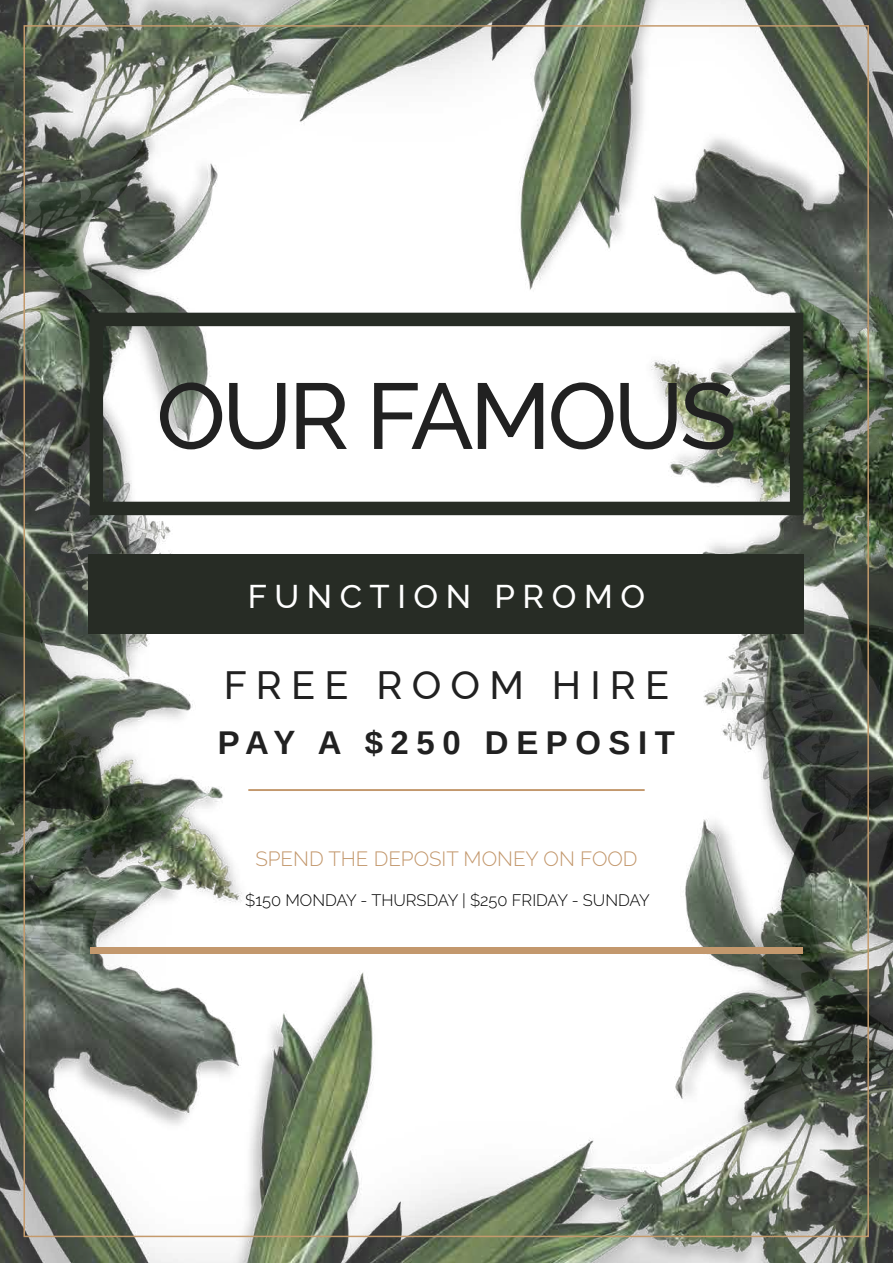
<style>
.page{position:relative;width:893px;height:1263px;background:#fff}
.page>*{position:absolute;margin:0;border:0;box-sizing:border-box;transform-origin:0 0}
.t1{font:500 93px "Raleway";letter-spacing:-.04em;color:#212121}
.t2{font:500 39.6px "Raleway";letter-spacing:.23em;color:#212121}
.t3{font:700 33px "Arimo";letter-spacing:.23em;color:#212121}
.t4{font:500 33px "Raleway";letter-spacing:.23em;color:#fff}
.t5{font:300 20.55px "Raleway";color:#c3986d}
.t6{font:300 16.5px "Raleway";color:#000}
</style>
<div class="page">
<img style="left:0;top:0;width:893px;height:98px">
<img style="left:0;top:98px;width:893px;height:1165px">
<div style="left:90px;top:313px;width:713px;height:202px;border:14px solid #272c25"></div>
<div style="left:89px;top:554px;width:715px;height:79px;background:#272c25"></div>
<div style="left:90px;top:947px;width:713px;height:7px;background:#c3986d"></div>
<hr style="left:248px;top:789px;width:397px;height:2px;background:#c3986d">
<h1 class="t1" style="left:156px;top:362px;width:582px">OUR FAMOUS</h1>
<h3 class="t4" style="left:248px;top:577px;width:399px">FUNCTION PROMO</h3>
<h2 class="t2" style="left:224px;top:662px;width:447px">FREE ROOM HIRE</h2>
<h3 class="t3" style="left:218px;top:720px;width:458px">PAY A $250 DEPOSIT</h3>
<p class="t5" style="left:255px;top:847px;width:384px">SPEND THE DEPOSIT MONEY ON FOOD</p>
<p class="t6" style="left:245px;top:890px;width:406px">$150 MONDAY - THURSDAY | $250 FRIDAY - SUNDAY</p>
</div>
